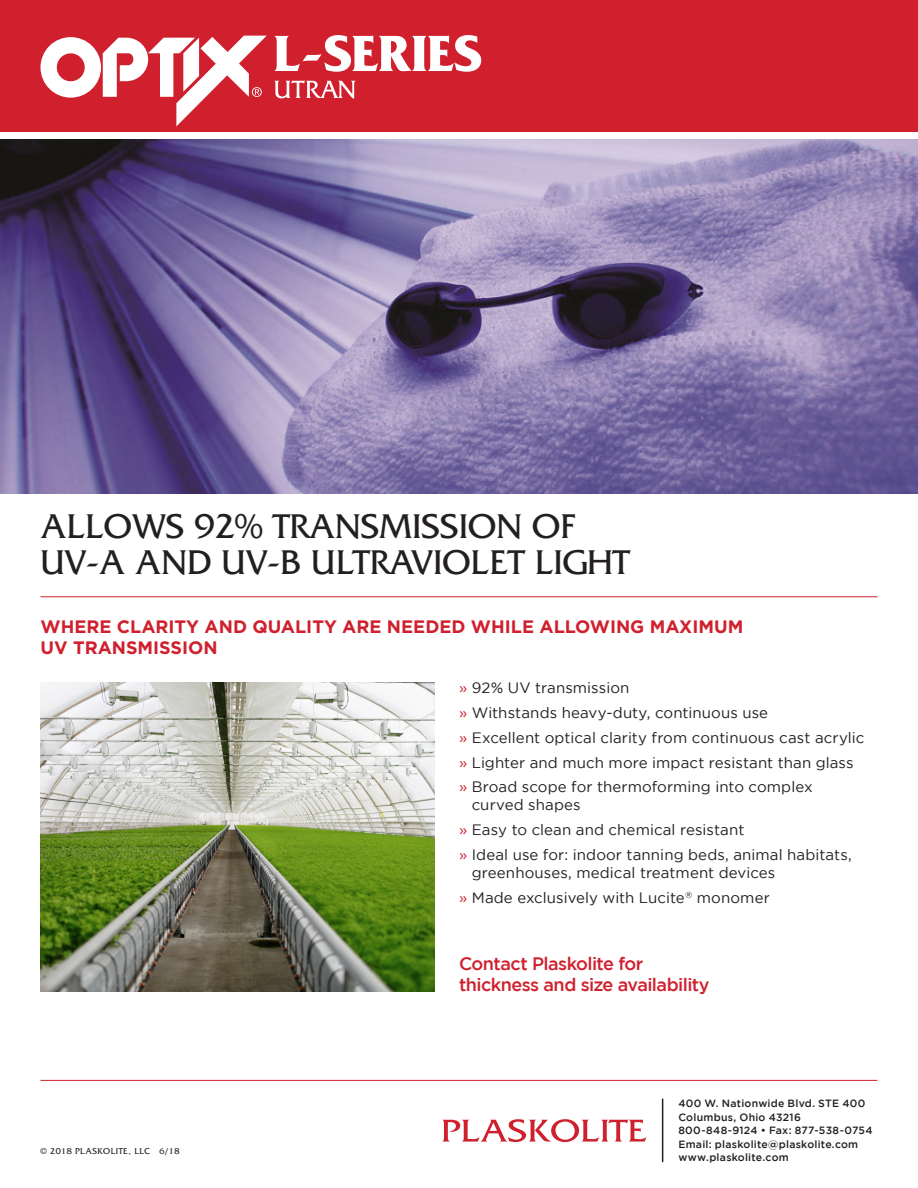
<style>
.page{position:relative;width:918px;height:1188px;background:#fff}
.page>*{position:absolute;margin:0;border:0;box-sizing:border-box;transform-origin:0 0}
.t1{font:36px/36px "Friz Quadrata";color:#231f20}
.t2{font:700 18px/21.6px "Gotham";color:#d0202e}
.t3{font:500 18px/21.6px "Gotham";letter-spacing:-.03em;color:#d0202e}
.t4{font:15px/18px "Gotham";letter-spacing:.01em;color:#231f20}
.t5{font:500 10.5px "Gotham";letter-spacing:.025em;color:#231f20}
.t6{font:9px "Friz Quadrata";letter-spacing:.05em;color:#231f20}
.s1{color:#d0202e}
</style>
<div class="page">
<img style="left:0;top:139px;width:918px;height:354px">
<div style="left:0;top:0;width:918px;height:131px;background:#d0202e"></div>
<hr style="left:40px;top:596px;width:838px;height:1px;background:#d0202e">
<hr style="left:40px;top:1080px;width:838px;height:1px;background:#d0202e">
<hr style="left:662px;top:1099px;width:1px;height:63px;background:#231f20">
<svg style="left:442px;top:1119px;width:204px;height:23px"></svg>
<img style="left:40px;top:682px;width:395px;height:309px">
<svg style="left:41px;top:36px;width:226px;height:90px"></svg>
<svg style="left:274px;top:35px;width:207px;height:37px"></svg>
<svg style="left:274px;top:81px;width:81px;height:18px"></svg>
<p class="t1" style="left:40px;top:509px;width:591px">ALLOWS 92% TRANSMISSION OF<br>UV-A AND UV-B ULTRAVIOLET LIGHT</p>
<p class="t2" style="left:40px;top:615px;width:704px">WHERE CLARITY AND QUALITY ARE NEEDED WHILE ALLOWING MAXIMUM<br>UV TRANSMISSION</p>
<p class="t4" style="left:459px;top:679px;width:172px"><span class="s1">»</span> 92% UV transmission</p>
<p class="t4" style="left:459px;top:704px;width:311px"><span class="s1">»</span> Withstands heavy-duty, continuous use</p>
<p class="t4" style="left:459px;top:728px;width:407px"><span class="s1">»</span> Excellent optical clarity from continuous cast acrylic</p>
<p class="t4" style="left:459px;top:753px;width:396px"><span class="s1">»</span> Lighter and much more impact resistant than glass</p>
<p class="t4" style="left:472px;top:778px;width:342px;text-indent:-13px"><span class="s1">»</span> Broad scope for thermoforming into complex curved shapes</p>
<p class="t4" style="left:459px;top:821px;width:287px"><span class="s1">»</span> Easy to clean and chemical resistant</p>
<p class="t4" style="left:472px;top:845px;width:382px;text-indent:-13px"><span class="s1">»</span> Ideal use for: indoor tanning beds, animal habitats, greenhouses, medical treatment devices</p>
<p class="t4" style="left:459px;top:888px;width:312px"><span class="s1">»</span> Made exclusively with Lucite<sup>®</sup> monomer</p>
<p class="t6" style="left:40px;top:1146px;width:140px">© 2018 PLASKOLITE, LLC 6/18</p>
<p class="t3" style="left:459px;top:952px;width:252px">Contact Plaskolite for thickness and size availability</p>
<p class="t5" style="left:678px;top:1098px;width:189px">400 W. Nationwide Blvd. STE 400</p>
<p class="t5" style="left:678px;top:1111px;width:124px">Columbus, Ohio 43216</p>
<p class="t5" style="left:678px;top:1125px;width:196px">800-848-9124 • Fax: 877-538-0754</p>
<p class="t5" style="left:678px;top:1138px;width:181px">Email: plaskolite@plaskolite.com</p>
<p class="t5" style="left:678px;top:1152px;width:112px">www.plaskolite.com</p>
</div>
